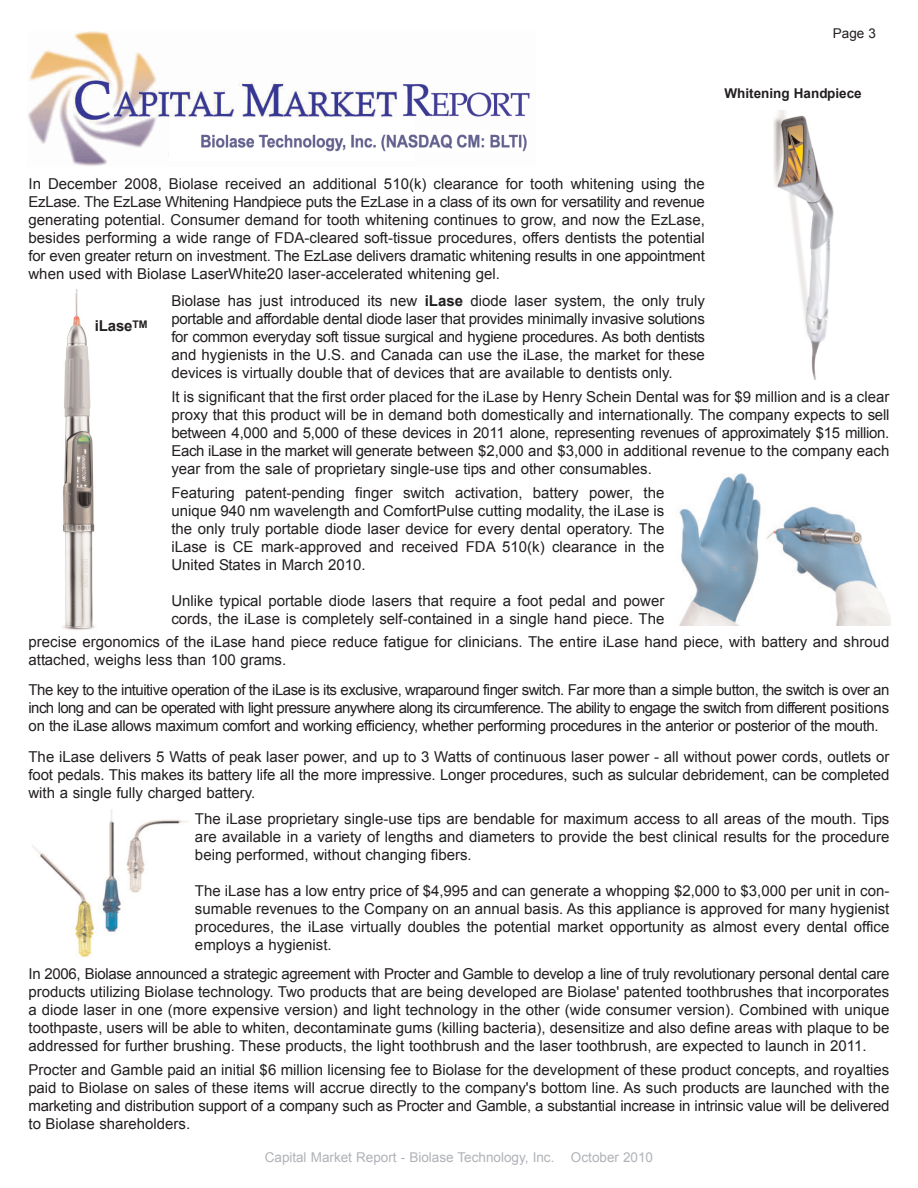
<style>
.page{position:relative;width:918px;height:1188px;background:#fff}
.page>*{position:absolute;margin:0;border:0;box-sizing:border-box;transform-origin:0 0}
.t1{font:15px/18px "Arial";color:#231f20;text-align:justify}
.t2{font:700 15px "Arial";letter-spacing:-.01em;color:#231f20}
.t3{font:13.5px "Arial";color:#afb2b7}
.t4{font:700 13.5px "Arial";color:#231f20}
.t5{font:13.5px "Arial";color:#231f20}
.s1{font-weight:700}
</style>
<div class="page">
<img style="left:63px;top:289px;width:32px;height:341px">
<svg style="left:28px;top:31px;width:502px;height:135px"></svg>
<img style="left:32px;top:809px;width:157px;height:148px">
<img style="left:773px;top:110px;width:61px;height:269px">
<img style="left:679px;top:474px;width:212px;height:152px">
<div style="left:93px;top:318px;width:60px;height:27px;background:#fff"></div>
<p class="t5" style="left:833px;top:26px;width:45px">Page 3</p>
<p class="t4" style="left:725px;top:85px;width:139px">Whitening Handpiece</p>
<p class="t1" style="left:28px;top:175px;width:678px">In December 2008, Biolase received an additional 510(k) clearance for tooth whitening using the EzLase. The EzLase Whitening Handpiece puts the EzLase in a class of its own for versatility and revenue generating potential. Consumer demand for tooth whitening continues to grow, and now the EzLase, besides performing a wide range of FDA-cleared soft-tissue procedures, offers dentists the potential for even greater return on investment. The EzLase delivers dramatic whitening results in one appointment when used with Biolase LaserWhite20 laser-accelerated whitening gel.</p>
<p class="t2" style="left:95px;top:317px;width:54px">iLase<sup>TM</sup></p>
<p class="t1" style="left:171px;top:292px;width:535px">Biolase has just introduced its new <span class="s1">iLase</span> diode laser system, the only truly portable and affordable dental diode laser that provides minimally invasive solutions for common everyday soft tissue surgical and hygiene procedures. As both dentists and hygienists in the U.S. and Canada can use the iLase, the market for these devices is virtually double that of devices that are available to dentists only.</p>
<p class="t1" style="left:171px;top:387px;width:720px">It is significant that the first order placed for the iLase by Henry Schein Dental was for $9 million and is a clear proxy that this product will be in demand both domestically and internationally. The company expects to sell between 4,000 and 5,000 of these devices in 2011 alone, representing revenues of approximately $15 million.<br>Each iLase in the market will generate between $2,000 and $3,000 in additional revenue to the company each year from the sale of proprietary single-use tips and other consumables.</p>
<p class="t1" style="left:171px;top:484px;width:495px">Featuring patent-pending finger switch activation, battery power, the unique 940 nm wavelength and ComfortPulse cutting modality, the iLase is the only truly portable diode laser device for every dental operatory. The iLase is CE mark-approved and received FDA 510(k) clearance in the United States in March 2010.</p>
<p class="t1" style="left:171px;top:592px;width:495px">Unlike typical portable diode lasers that require a foot pedal and power cords, the iLase is completely self-contained in a single hand piece. The</p>
<p class="t1" style="left:28px;top:633px;width:862px">precise ergonomics of the iLase hand piece reduce fatigue for clinicians. The entire iLase hand piece, with battery and shroud attached, weighs less than 100 grams.</p>
<p class="t1" style="left:28px;top:681px;width:862px">The key to the intuitive operation of the iLase is its exclusive, wraparound finger switch. Far more than a simple button, the switch is over an inch long and can be operated with light pressure anywhere along its circumference. The ability to engage the switch from different positions on the iLase allows maximum comfort and working efficiency, whether performing procedures in the anterior or posterior of the mouth.</p>
<p class="t1" style="left:28px;top:748px;width:862px">The iLase delivers 5 Watts of peak laser power, and up to 3 Watts of continuous laser power - all without power cords, outlets or foot pedals. This makes its battery life all the more impressive. Longer procedures, such as sulcular debridement, can be completed with a single fully charged battery.</p>
<p class="t1" style="left:195px;top:810px;width:696px">The iLase proprietary single-use tips are bendable for maximum access to all areas of the mouth. Tips are available in a variety of lengths and diameters to provide the best clinical results for the procedure being performed, without changing fibers.</p>
<p class="t1" style="left:195px;top:882px;width:696px">The iLase has a low entry price of $4,995 and can generate a whopping $2,000 to $3,000 per unit in con&shy;sumable revenues to the Company on an annual basis. As this appliance is approved for many hygienist procedures, the iLase virtually doubles the potential market opportunity as almost every dental office employs a hygienist.</p>
<p class="t1" style="left:28px;top:965px;width:862px">In 2006, Biolase announced a strategic agreement with Procter and Gamble to develop a line of truly revolutionary personal dental care products utilizing Biolase technology. Two products that are being developed are Biolase' patented toothbrushes that incorporates a diode laser in one (more expensive version) and light technology in the other (wide consumer version). Combined with unique toothpaste, users will be able to whiten, decontaminate gums (killing bacteria), desensitize and also define areas with plaque to be addressed for further brushing. These products, the light toothbrush and the laser toothbrush, are expected to launch in 2011.</p>
<p class="t1" style="left:28px;top:1061px;width:862px">Procter and Gamble paid an initial $6 million licensing fee to Biolase for the development of these product concepts, and royalties paid to Biolase on sales of these items will accrue directly to the company's bottom line. As such products are launched with the marketing and distribution support of a company such as Procter and Gamble, a substantial increase in intrinsic value will be delivered to Biolase shareholders.</p>
<p class="t3" style="left:265px;top:1150px;width:390px">Capital Market Report - Biolase Technology, Inc. October 2010</p>
</div>
